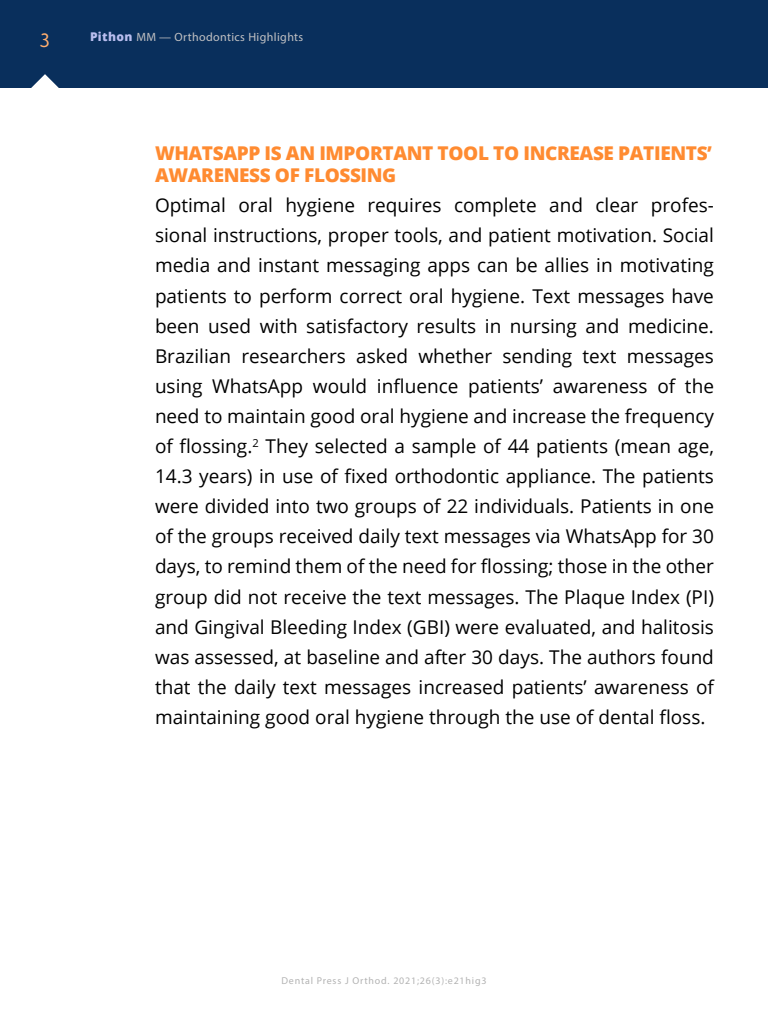
<style>
.page{position:relative;width:768px;height:1024px;background:#fff}
.page>*{position:absolute;margin:0;border:0;box-sizing:border-box;transform-origin:0 0}
.corpo_do_texto{font:19px/30.1px "Open Sans";color:#000;text-align:justify}
.chamada_primaria{font:800 19px/22.8px "Open Sans";letter-spacing:-.02em;color:#ff8b31}
.t1{font:500 18px "Semplicita Pro";color:#ffae6f}
.t2{font:12px "Myriad Pro";letter-spacing:.03em;color:#c1c1c3}
.t3{font:10px "Myriad Pro";letter-spacing:.08em;color:#b3b3b3}
.s1{font-family:"Open Sans";font-weight:800;color:#b9beef}
</style>
<div class="page">
<div style="left:0;top:0;width:768px;height:88px;background:#092f5c"></div>
<svg style="left:31px;top:74px;width:28px;height:14px"></svg>
<p class="t1" style="left:40px;top:27px;width:12px">3</p>
<p class="t2" style="left:90px;top:30px;width:215px"><span class="s1">Pithon</span> MM — Orthodontics Highlights</p>
<p class="chamada_primaria" style="left:155px;top:140px;width:559px">WHATSAPP IS AN IMPORTANT TOOL TO INCREASE PATIENTS’<br>AWARENESS OF FLOSSING</p>
<p class="corpo_do_texto" style="left:155px;top:190px;width:561px">Optimal oral hygiene requires complete and clear profes&shy;sional instructions, proper tools, and patient motivation. Social media and instant messaging apps can be allies in motivating patients to perform correct oral hygiene. Text messages have been used with satisfactory results in nursing and medicine.<br>Brazilian researchers asked whether sending text messages using WhatsApp would influence patients’ awareness of the need to maintain good oral hygiene and increase the frequency of flossing.<sup>2</sup> They selected a sample of 44 patients (mean age, 14.3 years) in use of fixed orthodontic appliance. The patients were divided into two groups of 22 individuals. Patients in one of the groups received daily text messages via WhatsApp for 30 days, to remind them of the need for flossing; those in the other group did not receive the text messages. The Plaque Index (PI) and Gingival Bleeding Index (GBI) were evaluated, and halitosis was assessed, at baseline and after 30 days. The authors found that the daily text messages increased patients’ awareness of maintaining good oral hygiene through the use of dental floss.</p>
<p class="t3" style="left:281px;top:975px;width:207px">Dental Press J Orthod. 2021;26(3):e21hig3</p>
</div>
